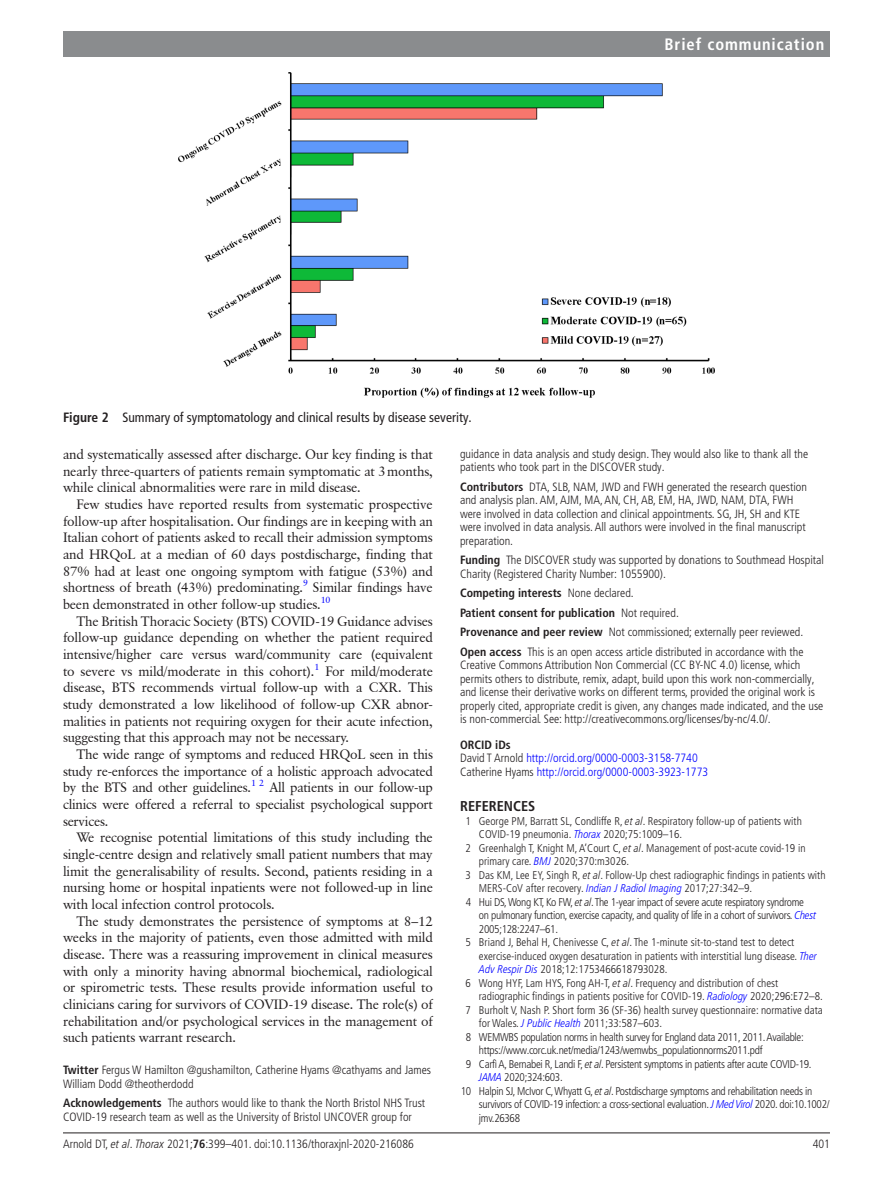
<style>
.page{position:relative;width:893px;height:1191px;background:#fff}
.page>*{position:absolute;margin:0;border:0;box-sizing:border-box;transform-origin:0 0}
.t1{font:700 condensed 16.5px "Frutiger LT Pro";letter-spacing:.055em;color:#fff}
.t2{font:700 condensed 14.25px "Frutiger LT Pro";color:#231f20}
.t3{font:13.5px/16.6px "Classical Garamond BT";letter-spacing:-.015em;color:#231f20;text-align:justify}
.t4{font:condensed 13.5px "Frutiger LT Pro";color:#231f20}
.t5{font:300 condensed 12px/13.5px "Frutiger LT Pro";color:#231f20}
.t6{font:300 condensed 12px/13.5px "Frutiger LT Pro";color:#00f}
.t7{font:300 condensed 11.25px "Frutiger LT Pro";color:#231f20}
.t8{font:300 condensed 11.25px "Frutiger LT Pro";letter-spacing:-.025em;color:#231f20}
.s1{font-weight:700}
.s2{font-weight:700;color:#231f20}
.s3{color:#231f20}
.s4{font-style:italic}
.s5{font-style:italic;color:#00f}
</style>
<div class="page">
<div style="left:63px;top:31px;width:767px;height:25px;background:#8a8c8e"></div>
<img style="left:178px;top:72px;width:537px;height:325px">
<hr style="left:63px;top:1132px;width:767px;height:1px;background:#231f20">
<p class="t4" style="left:63px;top:409px;width:410px"><span class="s1">Figure 2</span> Summary of symptomatology and clinical results by disease severity.</p>
<p class="t1" style="left:664px;top:34px;width:161px">Brief communication</p>
<p class="t3" style="left:63px;top:446px;width:371px">and systematically assessed after discharge. Our key finding is that nearly three-quarters of patients remain symptomatic at 3months, while clinical abnormalities were rare in mild disease.</p>
<p class="t3" style="left:63px;top:495px;width:371px;text-indent:14px">Few studies have reported results from systematic prospective follow-up after hospitalisation. Our findings are in keeping with an Italian cohort of patients asked to recall their admission symptoms and HRQoL at a median of 60 days postdischarge, finding that 87% had at least one ongoing symptom with fatigue (53%) and shortness of breath (43%) predominating.<sup>9</sup> Similar findings have been demonstrated in other follow-up studies.<sup>10</sup></p>
<p class="t3" style="left:63px;top:612px;width:371px;text-indent:14px">The British Thoracic Society (BTS) COVID-19 Guidance advises follow-up guidance depending on whether the patient required intensive/higher care versus ward/community care (equivalent to severe vs mild/moderate in this cohort).<sup>1</sup> For mild/moderate disease, BTS recommends virtual follow-up with a CXR. This study demonstrated a low likelihood of follow-up CXR abnor&shy;malities in patients not requiring oxygen for their acute infection, suggesting that this approach may not be necessary.</p>
<p class="t3" style="left:63px;top:745px;width:372px;text-indent:14px">The wide range of symptoms and reduced HRQoL seen in this study re-enforces the importance of a holistic approach advocated by the BTS and other guidelines.<sup>1</sup> <sup>2</sup> All patients in our follow-up clinics were offered a referral to specialist psychological support services.</p>
<p class="t3" style="left:63px;top:829px;width:371px;text-indent:14px">We recognise potential limitations of this study including the single-centre design and relatively small patient numbers that may limit the generalisability of results. Second, patients residing in a nursing home or hospital inpatients were not followed-up in line with local infection control protocols.</p>
<p class="t3" style="left:63px;top:912px;width:371px;text-indent:14px">The study demonstrates the persistence of symptoms at 8–12 weeks in the majority of patients, even those admitted with mild disease. There was a reassuring improvement in clinical measures with only a minority having abnormal biochemical, radiological or spirometric tests. These results provide information useful to clinicians caring for survivors of COVID-19 disease. The role(s) of rehabilitation and/or psychological services in the management of such patients warrant research.</p>
<p class="t5" style="left:63px;top:1063px;width:369px"><span class="s1">Twitter</span> Fergus W Hamilton @gushamilton, Catherine Hyams @cathyams and James<br>William Dodd @theotherdodd</p>
<p class="t5" style="left:63px;top:1096px;width:364px"><span class="s1">Acknowledgements</span> The authors would like to thank the North Bristol NHS Trust<br>COVID-19 research team as well as the University of Bristol UNCOVER group for</p>
<p class="t5" style="left:460px;top:447px;width:350px">guidance in data analysis and study design. They would also like to thank all the patients who took part in the DISCOVER study.</p>
<p class="t5" style="left:460px;top:480px;width:348px"><span class="s1">Contributors</span> DTA, SLB, NAM, JWD and FWH generated the research question and analysis plan. AM, AJM, MA, AN, CH, AB, EM, HA, JWD, NAM, DTA, FWH were involved in data collection and clinical appointments. SG, JH, SH and KTE were involved in data analysis. All authors were involved in the final manuscript preparation.</p>
<p class="t5" style="left:460px;top:553px;width:365px"><span class="s1">Funding</span> The DISCOVER study was supported by donations to Southmead Hospital<br>Charity (Registered Charity Number: 1055900).</p>
<p class="t5" style="left:460px;top:583px;width:345px;line-height:19.5px"><span class="s1">Competing interests</span> None declared.<br><span class="s1">Patient consent for publication</span> Not required.<br><span class="s1">Provenance and peer review</span> Not commissioned; externally peer reviewed.<br><span class="s1">Open access</span> This is an open access article distributed in accordance with the</p>
<p class="t5" style="left:460px;top:658px;width:365px">Creative Commons Attribution Non Commercial (CC BY-NC 4.0) license, which permits others to distribute, remix, adapt, build upon this work non-commercially, and license their derivative works on different terms, provided the original work is properly cited, appropriate credit is given, any changes made indicated, and the use is non-commercial. See: http://creativecommons.org/licenses/by-nc/4.0/.</p>
<p class="t6" style="left:460px;top:738px;width:250px"><span class="s2">ORCID iDs<br></span><span class="s3">David T Arnold</span> http://orcid.org/0000-0003-3158-7740<br><span class="s3">Catherine Hyams</span> http://orcid.org/0000-0003-3923-1773</p>
<p class="t2" style="left:460px;top:797px;width:77px">REFERENCES</p>
<p class="t7" style="left:465px;top:814px;width:338px">1 George PM, Barratt SL, Condliffe R, <span class="s4">et al</span>. Respiratory follow-up of patients with</p>
<p class="t7" style="left:479px;top:827px;width:205px">COVID-19 pneumonia. <span class="s5">Thorax</span> 2020;75:1009–16.</p>
<p class="t7" style="left:465px;top:841px;width:342px">2 Greenhalgh T, Knight M, A’Court C, <span class="s4">et al</span>. Management of post-acute covid-19 in</p>
<p class="t7" style="left:479px;top:854px;width:152px">primary care. <span class="s5">BMJ</span> 2020;370:m3026.</p>
<p class="t7" style="left:465px;top:868px;width:362px">3 Das KM, Lee EY, Singh R, <span class="s4">et al</span>. Follow-Up chest radiographic findings in patients with</p>
<p class="t7" style="left:479px;top:881px;width:275px">MERS-CoV after recovery. <span class="s5">Indian J Radiol Imaging</span> 2017;27:342–9.</p>
<p class="t8" style="left:466px;top:895px;width:340px">4 Hui DS, Wong KT, Ko FW, <span class="s4">et al</span>. The 1-year impact of severe acute respiratory syndrome</p>
<p class="t8" style="left:479px;top:908px;width:339px">on pulmonary function, exercise capacity, and quality of life in a cohort of survivors. <span class="s5">Chest</span></p>
<p class="t8" style="left:479px;top:922px;width:81px">2005;128:2247–61.</p>
<p class="t7" style="left:465px;top:935px;width:330px">5 Briand J, Behal H, Chenivesse C, <span class="s4">et al</span>. The 1-minute sit-to-stand test to detect</p>
<p class="t7" style="left:479px;top:949px;width:340px">exercise-induced oxygen desaturation in patients with interstitial lung disease. <span class="s5">Ther</span></p>
<p class="t7" style="left:479px;top:962px;width:190px"><span class="s5">Adv Respir Dis</span> 2018;12:1753466618793028.</p>
<p class="t7" style="left:465px;top:976px;width:314px">6 Wong HYF, Lam HYS, Fong AH-T, <span class="s4">et al</span>. Frequency and distribution of chest</p>
<p class="t7" style="left:479px;top:989px;width:345px">radiographic findings in patients positive for COVID-19. <span class="s5">Radiology</span> 2020;296:E72–8.</p>
<p class="t7" style="left:465px;top:1003px;width:359px">7 Burholt V, Nash P. Short form 36 (SF-36) health survey questionnaire: normative data</p>
<p class="t7" style="left:479px;top:1016px;width:185px">for Wales. <span class="s5">J Public Health</span> 2011;33:587–603.</p>
<p class="t8" style="left:466px;top:1030px;width:340px">8 WEMWBS population norms in health survey for England data 2011, 2011. Available:</p>
<p class="t8" style="left:479px;top:1043px;width:285px">https://www.corc.uk.net/media/1243/wemwbs_populationnorms2011.pdf</p>
<p class="t8" style="left:466px;top:1057px;width:347px">9 Carfì A, Bernabei R, Landi F, <span class="s4">et al</span>. Persistent symptoms in patients after acute COVID-19.</p>
<p class="t8" style="left:479px;top:1070px;width:85px"><span class="s5">JAMA</span> 2020;324:603.</p>
<p class="t8" style="left:461px;top:1084px;width:353px">10 Halpin SJ, McIvor C, Whyatt G, <span class="s4">et al</span>. Postdischarge symptoms and rehabilitation needs in</p>
<p class="t8" style="left:479px;top:1097px;width:352px">survivors of COVID-19 infection: a cross-sectional evaluation. <span class="s5">J Med Virol</span> 2020. doi:10.1002/</p>
<p class="t8" style="left:479px;top:1111px;width:43px">jmv.26368</p>
<p class="t5" style="left:63px;top:1136px;width:352px">Arnold DT, <span class="s4">et al</span>. <span class="s4">Thorax</span> 2021;<span class="s1">76</span>:399–401. doi:10.1136/thoraxjnl-2020-216086</p>
<p class="t5" style="left:813px;top:1136px;width:19px">401</p>
</div>
